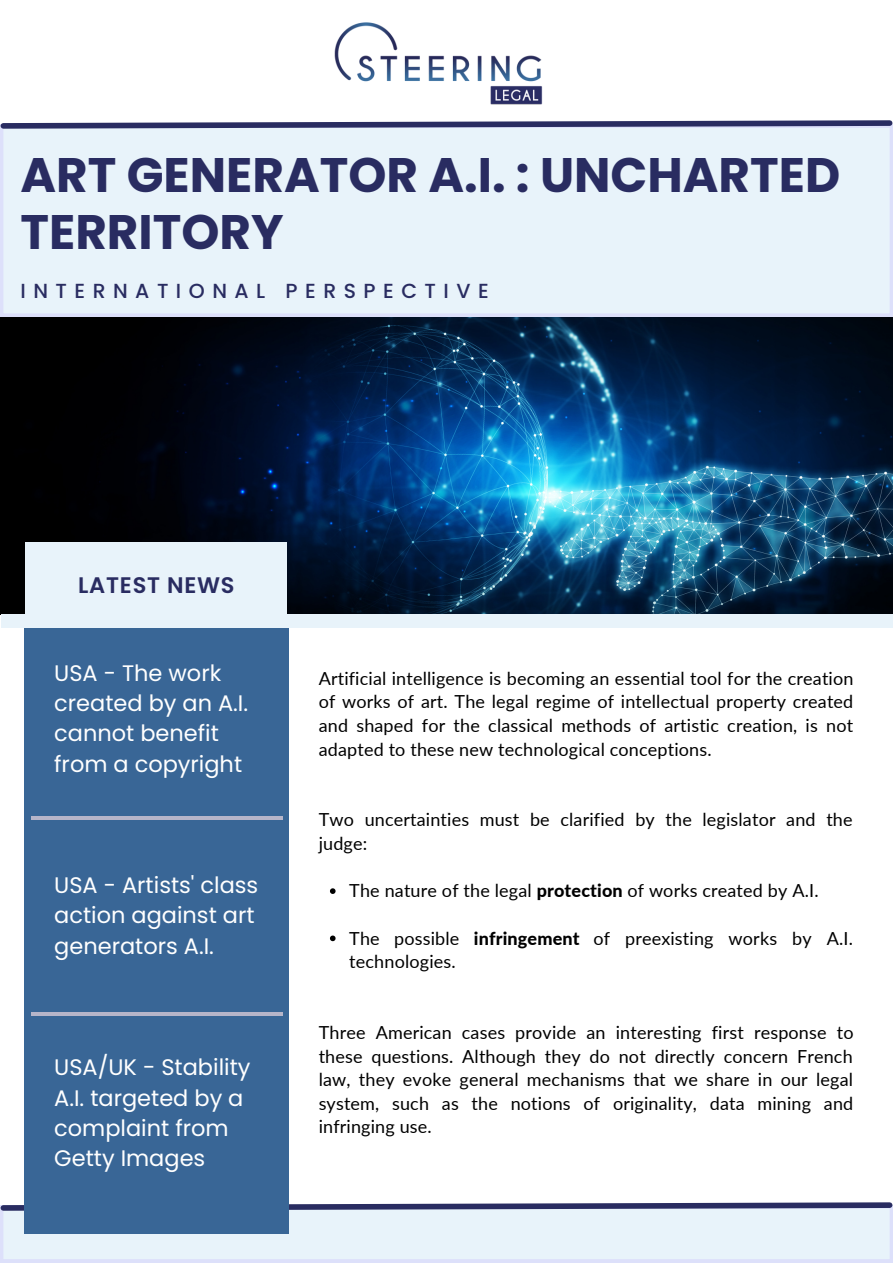
<style>
.page{position:relative;width:893px;height:1264px;background:#fff}
.page>*{position:absolute;margin:0;border:0;box-sizing:border-box;transform-origin:0 0}
.t1{font:700 48.45px/57.3px "Poppins";color:#292c61}
.t2{font:22.5px/30.3px "Poppins";color:#fff}
.t3{font:600 22.5px "Poppins";letter-spacing:.035em;color:#292c61}
.t4{font:500 20.4px "Poppins";letter-spacing:.37em;color:#292c61}
.t5{font:18px/23.5px "Lato";letter-spacing:.01em;color:#000}
.s1{font-weight:800}
</style>
<div class="page">
<img style="left:0;top:317px;width:892px;height:297px">
<div style="left:0;top:131px;width:892px;height:186px;background:#e8f3fa"></div>
<svg style="left:330px;top:888px;width:5px;height:6px"></svg>
<svg style="left:330px;top:935px;width:5px;height:6px"></svg>
<img style="left:334px;top:22px;width:209px;height:83px">
<svg style="left:0;top:1213px;width:892px;height:49px;background:#e5f0f9"></svg>
<svg style="left:0;top:1199px;width:892px;height:14px"></svg>
<div style="left:25px;top:627px;width:263px;height:606px;background:#396696"></div>
<hr style="left:31px;top:816px;width:252px;height:3px;background:#b6b5c9">
<hr style="left:31px;top:1012px;width:252px;height:3px;background:#b6b5c9">
<div style="left:1px;top:614px;width:891px;height:13px;background:#e8f3fa"></div>
<div style="left:25px;top:542px;width:262px;height:85px;background:#e8f3fa"></div>
<svg style="left:0;top:120px;width:892px;height:11px;background:#898dac"></svg>
<h1 class="t1" style="left:20px;top:146px;width:821px">ART GENERATOR A.I. : UNCHARTED<br>TERRITORY</h1>
<p class="t4" style="left:20px;top:277px;width:469px">INTERNATIONAL PERSPECTIVE</p>
<p class="t3" style="left:78px;top:569px;width:158px">LATEST NEWS</p>
<p class="t2" style="left:54px;top:657px;width:195px">USA - The work created by an A.I. cannot benefit from a copyright</p>
<p class="t2" style="left:54px;top:870px;width:205px">USA - Artists' class action against art generators A.I.</p>
<p class="t2" style="left:54px;top:1052px;width:198px">USA/UK - Stability<br>A.I. targeted by a complaint from<br>Getty Images</p>
<p class="t5" style="left:319px;top:666px;width:536px;text-align:justify">Artificial intelligence is becoming an essential tool for the creation of works of art. The legal regime of intellectual property created and shaped for the classical methods of artistic creation, is not adapted to these new technological conceptions.</p>
<p class="t5" style="left:319px;top:807px;width:535px">Two uncertainties must be clarified by the legislator and the judge:</p>
<p class="t5" style="left:349px;top:878px;width:471px">The nature of the legal <span class="s1">protection</span> of works created by A.I.</p>
<p class="t5" style="left:349px;top:925px;width:505px">The possible <span class="s1">infringement</span> of preexisting works by A.I. technologies.</p>
<p class="t5" style="left:319px;top:1020px;width:536px;text-align:justify">Three American cases provide an interesting first response to these questions. Although they do not directly concern French law, they evoke general mechanisms that we share in our legal system, such as the notions of originality, data mining and infringing use.</p>
</div>
